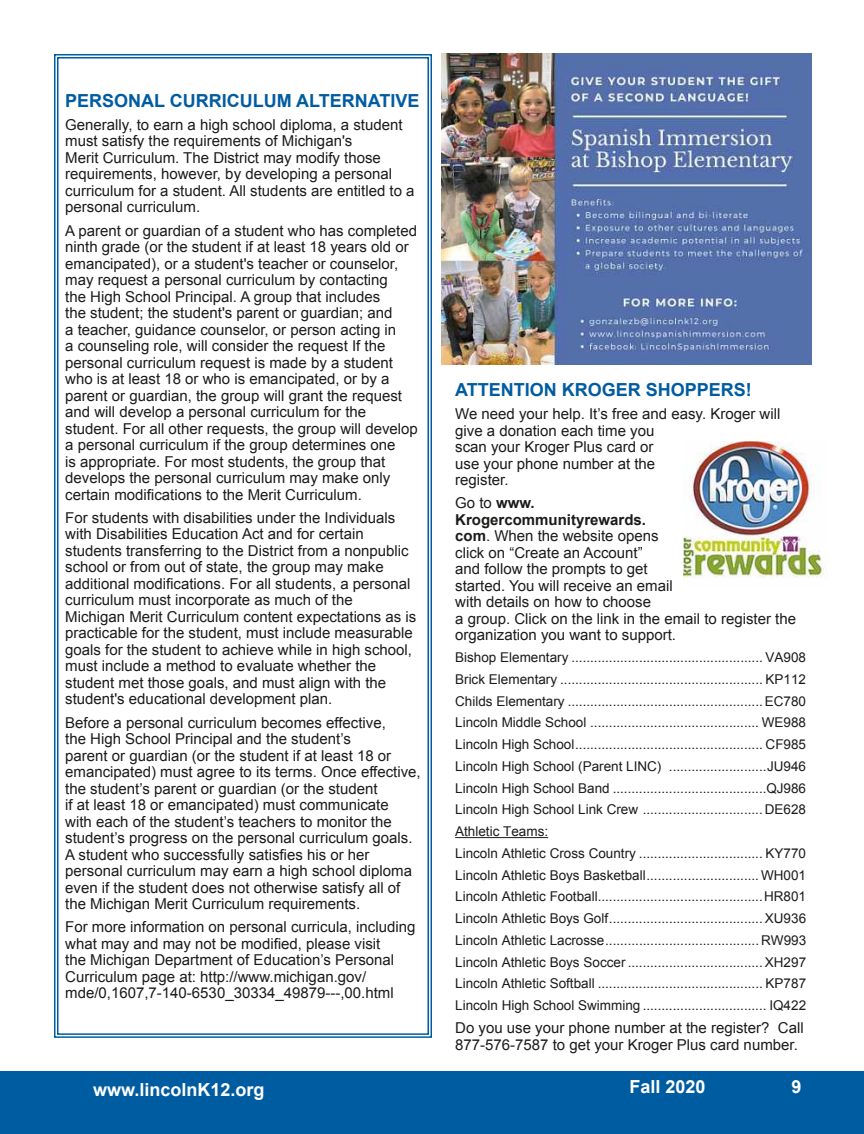
<style>
.page{position:relative;width:864px;height:1134px;background:#fff}
.page>*{position:absolute;margin:0;border:0;box-sizing:border-box;transform-origin:0 0}
.t1{font:700 18px "Arial";color:#005ca1}
.t2{font:700 18px "Arial";color:#fff}
.t3{font:15px/16.5px "Mrtdfb Arial";color:#1c1b1a}
.t4{font:15px "Rwvmqp Arial";color:#1c1b1a}
.t5{font:700 15px "Arial";color:#1c1b1a}
.t6{font:13.5px/21.8px "Mrtdfb Arial";color:#1c1b1a}
.s1{font-family:"Arial";font-weight:700}
</style>
<div class="page">
<div style="left:0;top:1071px;width:864px;height:63px;background:#005ca1"></div>
<svg style="left:54px;top:54px;width:378px;height:984px"></svg>
<hr style="left:455px;top:837px;width:93px;height:1px;background:#1c1b1a">
<img style="left:684px;top:442px;width:142px;height:136px">
<img style="left:442px;top:54px;width:370px;height:310px">
<p class="t1" style="left:65px;top:88px;width:356px">PERSONAL CURRICULUM ALTERNATIVE</p>
<p class="t3" style="left:65px;top:117px;width:351px">Generally, to earn a high school diploma, a student must satisfy the requirements of Michigan's<br>Merit Curriculum. The District may modify those requirements, however, by developing a personal curriculum for a student. All students are entitled to a personal curriculum.</p>
<p class="t3" style="left:65px;top:222px;width:354px">A parent or guardian of a student who has completed ninth grade (or the student if at least 18 years old or emancipated), or a student's teacher or counselor, may request a personal curriculum by contacting<br>the High School Principal. A group that includes<br>the student; the student's parent or guardian; and<br>a teacher, guidance counselor, or person acting in<br>a counseling role, will consider the request If the personal curriculum request is made by a student who is at least 18 or who is emancipated, or by a parent or guardian, the group will grant the request and will develop a personal curriculum for the student. For all other requests, the group will develop a personal curriculum if the group determines one<br>is appropriate. For most students, the group that develops the personal curriculum may make only</p>
<p class="t4" style="left:65px;top:485px;width:298px">certain modifications to the Merit Curriculum.</p>
<p class="t3" style="left:65px;top:510px;width:345px">For students with disabilities under the Individuals with Disabilities Education Act and for certain students transferring to the District from a nonpublic school or from out of state, the group may make</p>
<p class="t4" style="left:65px;top:574px;width:347px">additional modifications. For all students, a personal</p>
<p class="t3" style="left:65px;top:592px;width:352px">curriculum must incorporate as much of the Michigan Merit Curriculum content expectations as is practicable for the student, must include measurable goals for the student to achieve while in high school, must include a method to evaluate whether the student met those goals, and must align with the student's educational development plan.</p>
<p class="t3" style="left:65px;top:714px;width:357px">Before a personal curriculum becomes effective,<br>the High School Principal and the student’s<br>parent or guardian (or the student if at least 18 or emancipated) must agree to its terms. Once effective, the student’s parent or guardian (or the student<br>if at least 18 or emancipated) must communicate<br>with each of the student’s teachers to monitor the student’s progress on the personal curriculum goals.</p>
<p class="t4" style="left:65px;top:845px;width:306px">A student who successfully satisfies his or her</p>
<p class="t3" style="left:65px;top:863px;width:348px">personal curriculum may earn a high school diploma even if the student does not otherwise satisfy all of the Michigan Merit Curriculum requirements.</p>
<p class="t3" style="left:65px;top:919px;width:352px">For more information on personal curricula, including</p>
<p class="t4" style="left:65px;top:934px;width:317px">what may and may not be modified, please visit</p>
<p class="t3" style="left:65px;top:952px;width:331px">the Michigan Department of Education’s Personal<br>Curriculum page at: http://www.michigan.gov/ mde/0,1607,7-140-6530_30334_49879---,00.html</p>
<p class="t1" style="left:455px;top:378px;width:298px">ATTENTION KROGER SHOPPERS!</p>
<p class="t3" style="left:455px;top:406px;width:327px">We need your help. It’s free and easy. Kroger will give a donation each time you<br>scan your Kroger Plus card or<br>use your phone number at the<br>register.</p>
<p class="t3" style="left:455px;top:495px;width:81px">Go to <span class="s1">www.</span></p>
<p class="t5" style="left:455px;top:510px;width:192px">Krogercommunityrewards.</p>
<p class="t3" style="left:455px;top:528px;width:342px"><span class="s1">com</span>. When the website opens<br>click on “Create an Account”<br>and follow the prompts to get<br>started. You will receive an email<br>with details on how to choose<br>a group. Click on the link in the email to register the organization you want to support.</p>
<p class="t6" style="left:455px;top:647px;width:353px">Bishop Elementary ................................................... VA908<br>Brick Elementary ...................................................... KP112<br>Childs Elementary ....................................................EC780<br>Lincoln Middle School ............................................. WE988<br>Lincoln High School.................................................. CF985<br>Lincoln High School (Parent LINC) ..........................JU946<br>Lincoln High School Band .........................................QJ986<br>Lincoln High School Link Crew ................................ DE628<br>Athletic Teams:<br>Lincoln Athletic Cross Country ................................. KY770<br>Lincoln Athletic Boys Basketball.............................. WH001<br>Lincoln Athletic Football............................................HR801<br>Lincoln Athletic Boys Golf.........................................XU936<br>Lincoln Athletic Lacrosse......................................... RW993<br>Lincoln Athletic Boys Soccer ....................................XH297<br>Lincoln Athletic Softball ............................................ KP787<br>Lincoln High School Swimming ................................. IQ422</p>
<p class="t3" style="left:455px;top:1020px;width:350px">Do you use your phone number at the register? Call<br>877-576-7587 to get your Kroger Plus card number.</p>
<p class="t2" style="left:93px;top:1078px;width:173px">www.lincolnK12.org</p>
<p class="t2" style="left:630px;top:1075px;width:78px">Fall 2020</p>
<p class="t2" style="left:792px;top:1075px;width:12px">9</p>
</div>
